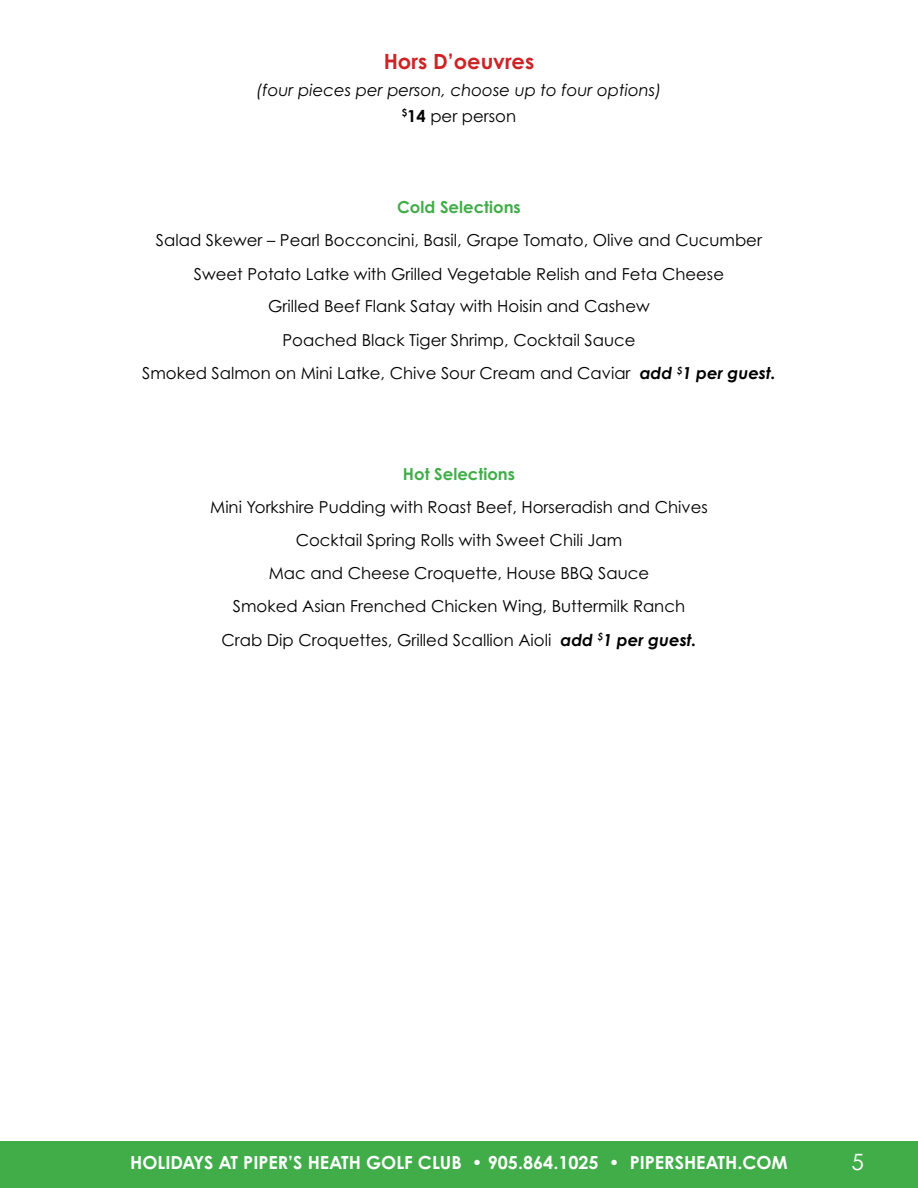
<style>
.page{position:relative;width:918px;height:1188px;background:#fff}
.page>*{position:absolute;margin:0;border:0;box-sizing:border-box;transform-origin:0 0}
.t1{font:22.5px "Century Gothic Pro";color:#fff}
.t2{font:700 21px "Century Gothic Pro";color:#cc2427}
.t3{font:700 18px "Century Gothic Pro";color:#fff}
.t4{font:16.5px/33.3px "Century Gothic Pro";color:#000;text-align:center}
.t5{font:italic 16.5px/26px "Century Gothic Pro";color:#000;text-align:center}
.t6{font:700 16.5px "Century Gothic Pro";color:#41ad49}
.s1{font-weight:700;font-style:normal}
.s2{font-style:normal}
.s3{font-weight:700;font-style:italic}
</style>
<div class="page">
<div style="left:0;top:1142px;width:918px;height:46px;background:#41ad49"></div>
<p class="t2" style="left:384px;top:49px;width:152px">Hors D’oeuvres</p>
<p class="t5" style="left:257px;top:77px;width:406px">(four pieces per person, choose up to four options) <sup>$</sup><span class="s1">14</span> <span class="s2">per person</span></p>
<p class="t6" style="left:397px;top:196px;width:125px">Cold Selections</p>
<p class="t4" style="left:142px;top:223px;width:635px">Salad Skewer – Pearl Bocconcini, Basil, Grape Tomato, Olive and Cucumber Sweet Potato Latke with Grilled Vegetable Relish and Feta Cheese<br>Grilled Beef Flank Satay with Hoisin and Cashew<br>Poached Black Tiger Shrimp, Cocktail Sauce<br>Smoked Salmon on Mini Latke, Chive Sour Cream and Caviar <span class="s3">add</span> <sup>$</sup><span class="s3">1 per guest.</span></p>
<p class="t6" style="left:403px;top:463px;width:114px">Hot Selections</p>
<p class="t4" style="left:210px;top:490px;width:499px">Mini Yorkshire Pudding with Roast Beef, Horseradish and Chives Cocktail Spring Rolls with Sweet Chili Jam<br>Mac and Cheese Croquette, House BBQ Sauce<br>Smoked Asian Frenched Chicken Wing, Buttermilk Ranch<br>Crab Dip Croquettes, Grilled Scallion Aioli <span class="s3">add</span> <sup>$</sup><span class="s3">1 per guest.</span></p>
<p class="t3" style="left:130px;top:1151px;width:659px">HOLIDAYS AT PIPER’S HEATH GOLF CLUB • 905.864.1025 • PIPERSHEATH.COM</p>
<h1 class="t1" style="left:852px;top:1148px;width:14px">5</h1>
</div>
